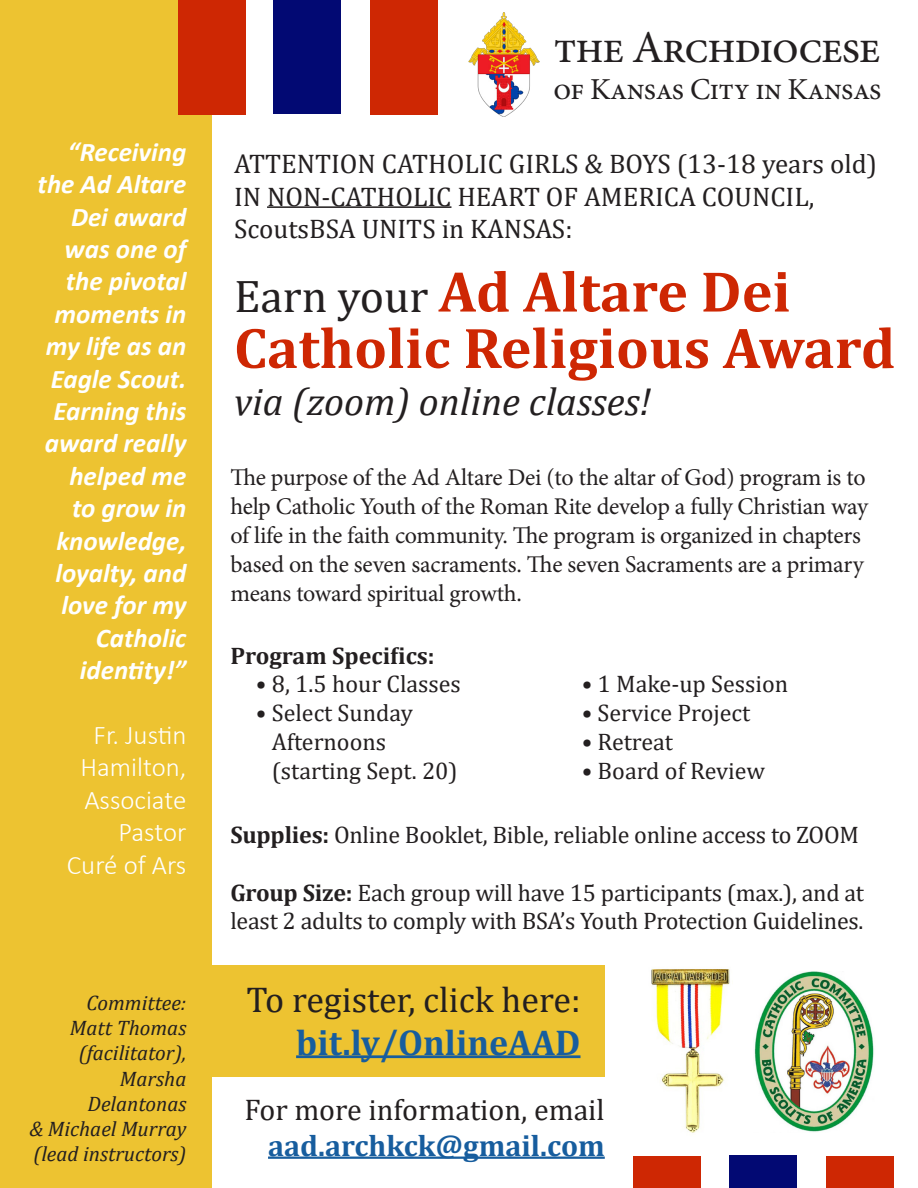
<style>
.page{position:relative;width:918px;height:1188px;background:#fff}
.page>*{position:absolute;margin:0;border:0;box-sizing:border-box;transform-origin:0 0}
.t1{font:700 58.05px/56.4px "Cambria";color:#ce2703}
.t2{font:45.75px "Minion Pro";letter-spacing:-.03em;color:#231f20}
.t3{font:italic 39.3px "Cambria";color:#231f20}
.t4{font:36px "Cambria";color:#231f20}
.t5{font:700 36px "Cambria";color:#175d9e}
.t6{font:30.45px "Minion Pro";letter-spacing:-.02em;color:#231f20}
.t7{font:30px "Cambria";color:#231f20}
.t8{font:700 30px "Cambria";color:#175d9e}
.t9{font:italic 700 27px/32.4px "Calibri";color:#fff;text-align:right}
.t10{font:27px/32.4px "Cambria";color:#231f20}
.t11{font:300 27px/32.4px "Calibri";color:#fff;text-align:right}
.t12{font:24px/28.8px "Cambria";letter-spacing:-.01em;color:#231f20}
.t13{font:24px/28.8px "Minion Pro";letter-spacing:-.01em;color:#231f20}
.t14{font:700 24px "Cambria";color:#231f20}
.t15{font:italic 21px/25.2px "Cambria";color:#231f20;text-align:center}
.s1{font-weight:400;font-size:45.9px;color:#231f20}
.s2{font-weight:700}
</style>
<div class="page">
<div style="left:159px;top:965px;width:446px;height:111px;background:#edc331"></div>
<div style="left:0;top:0;width:212px;height:1188px;background:#edc331"></div>
<div style="left:178px;top:0;width:67px;height:114px;background:#ce2703"></div>
<div style="left:371px;top:0;width:67px;height:114px;background:#ce2703"></div>
<div style="left:274px;top:0;width:67px;height:114px;background:#020973"></div>
<img style="left:651px;top:969px;width:79px;height:164px">
<img style="left:754px;top:971px;width:120px;height:161px">
<img style="left:469px;top:13px;width:71px;height:103px">
<hr style="left:267px;top:206px;width:184px;height:2px;background:#231f20">
<hr style="left:296px;top:1055px;width:284px;height:3px;background:#175d9e">
<hr style="left:268px;top:1157px;width:337px;height:2px;background:#175d9e">
<div style="left:634px;top:1156px;width:67px;height:32px;background:#ce2703"></div>
<div style="left:826px;top:1156px;width:67px;height:32px;background:#ce2703"></div>
<div style="left:729px;top:1156px;width:67px;height:32px;background:#020973"></div>
<p class="t9" style="left:38px;top:135px;width:150px">“Receiving the Ad Altare<br>Dei award was one of the pivotal moments in my life as an<br>Eagle Scout.<br>Earning this award really helped me<br>to grow in knowledge, loyalty, and love for my<br>Catholic identity!”</p>
<p class="t11" style="left:80px;top:719px;width:108px">Fr. Justin<br>Hamilton,<br>Associate<br>Pastor</p>
<p class="t11" style="left:67px;top:848px;width:121px">Curé of Ars</p>
<p class="t15" style="left:87px;top:989px;width:101px">Committee:</p>
<p class="t15" style="left:70px;top:1014px;width:118px">Matt Thomas (facilitator),</p>
<p class="t15" style="left:87px;top:1065px;width:100px;text-align:right">Marsha<br>Delantonas</p>
<p class="t15" style="left:29px;top:1115px;width:159px;text-align:left">&amp; Michael Murray (lead instructors)</p>
<p class="t2" style="left:553px;top:17px;width:329px">the Archdiocese</p>
<p class="t6" style="left:553px;top:69px;width:330px">of Kansas City in Kansas</p>
<p class="t10" style="left:234px;top:148px;width:645px">ATTENTION CATHOLIC GIRLS &amp; BOYS (13-18 years old)</p>
<p class="t10" style="left:234px;top:180px;width:582px">IN NON-CATHOLIC HEART OF AMERICA COUNCIL,<br>ScoutsBSA UNITS in KANSAS:</p>
<p class="t1" style="left:234px;top:262px;width:663px"><span class="s1">Earn your</span> Ad Altare Dei<br>Catholic Religious Award</p>
<p class="t3" style="left:234px;top:374px;width:418px">via (zoom) online classes!</p>
<p class="t13" style="left:230px;top:463px;width:640px">The purpose of the Ad Altare Dei (to the altar of God) program is to help Catholic Youth of the Roman Rite develop a fully Christian way of life in the faith community. The program is organized in chapters based on the seven sacraments. The seven Sacraments are a primary means toward spiritual growth.</p>
<p class="t14" style="left:230px;top:639px;width:206px">Program Specifics:</p>
<p class="t12" style="left:256px;top:670px;width:207px">• 8, 1.5 hour Classes</p>
<p class="t12" style="left:272px;top:699px;width:187px;text-indent:-16px">• Select Sunday<br>Afternoons (starting Sept. 20)</p>
<p class="t12" style="left:582px;top:670px;width:208px">• 1 Make-up Session</p>
<p class="t12" style="left:582px;top:699px;width:170px">• Service Project</p>
<p class="t12" style="left:582px;top:727px;width:93px">• Retreat</p>
<p class="t12" style="left:582px;top:756px;width:185px">• Board of Review</p>
<p class="t12" style="left:230px;top:820px;width:630px"><span class="s2">Supplies:</span> Online Booklet, Bible, reliable online access to ZOOM</p>
<p class="t12" style="left:230px;top:878px;width:635px"><span class="s2">Group Size:</span> Each group will have 15 participants (max.), and at least 2 adults to comply with BSA’s Youth Protection Guidelines.</p>
<p class="t4" style="left:247px;top:978px;width:335px">To register, click here:</p>
<p class="t5" style="left:296px;top:1017px;width:286px">bit.ly/OnlineAAD</p>
<p class="t7" style="left:244px;top:1092px;width:362px">For more information, email</p>
<p class="t8" style="left:268px;top:1125px;width:338px">aad.archkck@gmail.com</p>
</div>
